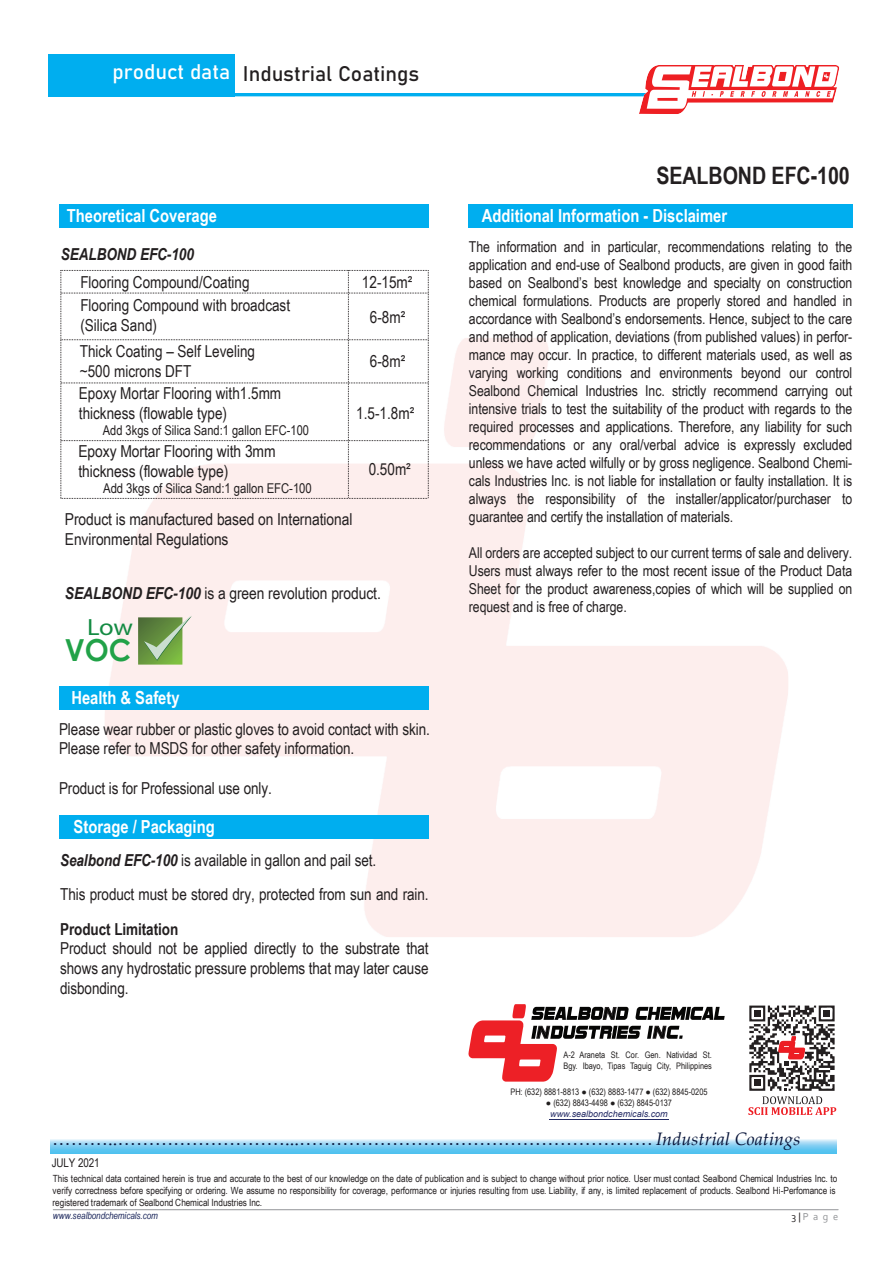
<style>
.page{position:relative;width:893px;height:1263px;background:#fff}
.page>*{position:absolute;margin:0;border:0;box-sizing:border-box;transform-origin:0 0}
.t1{font:700 30.45px "Century Gothic";color:#21a248;scale:.94 1}
.t2{font:700 24px "Arial Narrow";letter-spacing:-.005em;color:#231f20}
.t3{font:300 23.55px "Myriad Pro";color:#148b43;scale:1.13 1}
.t4{font:21px "Bahnschrift";color:#231f20}
.t5{font:700 18px "Arial Narrow";color:#fff}
.t6{font:18px "Palatino Linotype";color:#071439}
.t7{font:16.5px/19.8px "Arial Narrow";letter-spacing:-.005em;color:#231f20}
.t8{font:700 16.5px "Arial Narrow";letter-spacing:-.005em;color:#231f20}
.t9{font:italic 700 16.5px "Arial Narrow";letter-spacing:-.005em;color:#231f20}
.t10{font:15px/18px "Arial Narrow";letter-spacing:-.005em;color:#231f20;text-align:justify}
.t11{font:13.5px "Arial Narrow";color:#231f20}
.t12{font:12px "Arial Narrow";letter-spacing:-.01em;color:#231f20}
.t13{font:10.5px "Corbel";color:#939598}
.t14{font:9.9px/11.9px "Arial Narrow";color:#231f20}
.t15{font:italic 9.9px "Arial Narrow";color:#1d285c}
.t16{font:9px/10.8px "Arial Narrow";color:#211e1e}
.t17{font:italic 9px "Arial";color:#242b65}
.s1{color:#fff}
.s2{font-weight:700;font-style:italic}
.s3{font-style:italic}
.s4{color:#231f20}
</style>
<div class="page">
<hr style="left:549px;top:1119px;width:119px;height:1px;background:#242b65">
<svg style="left:468px;top:1004px;width:257px;height:77px"></svg>
<svg style="left:748px;top:1005px;width:88px;height:110px"></svg>
<svg style="left:51px;top:1139px;width:785px;height:14px;background:#8bd2f3"></svg>
<hr style="left:53px;top:1209px;width:785px;height:1px;background:#939598">
<hr style="left:48px;top:93px;width:615px;height:3px;background:#00aeef">
<div style="left:48px;top:54px;width:187px;height:43px;background:#00aeef"></div>
<img style="left:637px;top:65px;width:202px;height:49px">
<img style="left:105px;top:338px;width:683px;height:599px">
<div style="left:60px;top:816px;width:369px;height:23px;background:#00aeef"></div>
<div style="left:469px;top:204px;width:384px;height:23px;background:#00aeef"></div>
<svg style="left:138px;top:615px;width:54px;height:50px;background:#90ae73"></svg>
<div style="left:59px;top:204px;width:370px;height:23px;background:#00aeef"></div>
<svg style="left:60px;top:270px;width:369px;height:229px"></svg>
<div style="left:59px;top:687px;width:370px;height:23px;background:#00aeef"></div>
<h3 class="t4" style="left:113px;top:57px;width:308px"><span class="s1">product data</span> Industrial Coatings</h3>
<p class="t5" style="left:67px;top:202px;width:152px">Theoretical Coverage</p>
<p class="t9" style="left:61px;top:241px;width:135px">SEALBOND EFC-100</p>
<p class="t7" style="left:80px;top:271px;width:171px">Flooring Compound/Coating</p>
<p class="t7" style="left:362px;top:272px;width:52px">12-15m²</p>
<p class="t7" style="left:80px;top:295px;width:211px">Flooring Compound with broadcast (Silica Sand)</p>
<p class="t7" style="left:370px;top:307px;width:37px">6-8m²</p>
<p class="t7" style="left:80px;top:340px;width:177px">Thick Coating – Self Leveling ~500 microns DFT</p>
<p class="t7" style="left:370px;top:350px;width:37px">6-8m²</p>
<p class="t7" style="left:79px;top:383px;width:204px">Epoxy Mortar Flooring with1.5mm thickness (flowable type)</p>
<p class="t11" style="left:103px;top:420px;width:208px">Add 3kgs of Silica Sand:1 gallon EFC-100</p>
<p class="t7" style="left:356px;top:403px;width:59px">1.5-1.8m²</p>
<p class="t7" style="left:78px;top:440px;width:199px">Epoxy Mortar Flooring with 3mm thickness (flowable type)</p>
<p class="t11" style="left:103px;top:478px;width:210px">Add 3kgs of Silica Sand:1 gallon EFC-100</p>
<p class="t7" style="left:369px;top:459px;width:44px">0.50m²</p>
<p class="t7" style="left:65px;top:509px;width:289px">Product is manufactured based on International<br>Environmental Regulations</p>
<p class="t7" style="left:65px;top:583px;width:318px"><span class="s2">SEALBOND EFC-100</span> is a green revolution product.</p>
<h3 class="t3" style="left:87px;top:613px;width:42px">Low</h3>
<h1 class="t1" style="left:65px;top:627px;width:72px">VOC</h1>
<p class="t5" style="left:71px;top:684px;width:110px">Health &amp; Safety</p>
<p class="t7" style="left:59px;top:718px;width:372px">Please wear rubber or plastic gloves to avoid contact with skin.<br>Please refer to MSDS for other safety information.</p>
<p class="t7" style="left:59px;top:777px;width:214px">Product is for Professional use only.</p>
<p class="t5" style="left:74px;top:813px;width:143px">Storage / Packaging</p>
<p class="t7" style="left:60px;top:843px;width:370px;line-height:34.2px"><span class="s2">Sealbond EFC-100</span> is available in gallon and pail set.<br>This product must be stored dry, protected from sun and rain.</p>
<p class="t8" style="left:60px;top:916px;width:120px">Product Limitation</p>
<p class="t7" style="left:60px;top:938px;width:370px;text-align:justify">Product should not be applied directly to the substrate that shows any hydrostatic pressure problems that may later cause disbonding.</p>
<h2 class="t2" style="left:656px;top:157px;width:195px">SEALBOND EFC-100</h2>
<p class="t5" style="left:482px;top:202px;width:247px">Additional Information - Disclaimer</p>
<p class="t10" style="left:469px;top:237px;width:385px">The information and in particular, recommendations relating to the application and end-use of Sealbond products, are given in good faith based on Sealbond’s best knowledge and specialty on construction chemical formulations. Products are properly stored and handled in accordance with Sealbond’s endorsements. Hence, subject to the care and method of application, deviations (from published values) in perfor&shy;mance may occur. In practice, to different materials used, as well as varying working conditions and environments beyond our control Sealbond Chemical Industries Inc. strictly recommend carrying out intensive trials to test the suitability of the product with regards to the required processes and applications. Therefore, any liability for such recommendations or any oral/verbal advice is expressly excluded unless we have acted wilfully or by gross negligence. Sealbond Chemi&shy;cals Industries Inc. is not liable for installation or faulty installation. It is always the responsibility of the installer/applicator/purchaser to guarantee and certify the installation of materials.</p>
<p class="t10" style="left:469px;top:543px;width:385px">All orders are accepted subject to our current terms of sale and delivery.<br>Users must always refer to the most recent issue of the Product Data Sheet for the product awareness,copies of which will be supplied on request and is free of charge.</p>
<p class="t16" style="left:563px;top:1049px;width:150px">A-2 Araneta St. Cor. Gen. Natividad St.<br>Bgy. Ibayo, Tipas Taguig City, Philippines</p>
<p class="t16" style="left:510px;top:1086px;width:199px">PH: (632) 8881-8813 ● (632) 8883-1477 ● (632) 8845-0205</p>
<p class="t16" style="left:546px;top:1097px;width:128px">● (632) 8843-4498 ● (632) 8845-0137</p>
<p class="t17" style="left:550px;top:1108px;width:119px">www.sealbondchemicals.com</p>
<p class="t6" style="left:52px;top:1126px;width:750px">………..………………………...………………………………………………… <span class="s3">Industrial Coatings</span></p>
<p class="t12" style="left:52px;top:1154px;width:49px">JULY 2021</p>
<p class="t14" style="left:53px;top:1172px;width:786px">This technical data contained herein is true and accurate to the best of our knowledge on the date of publication and is subject to change without prior notice. User must contact Sealbond Chemical Industries Inc. to verify correctness before specifying or ordering. We assume no responsibility for coverage, performance or injuries resulting from use. Liability, if any, is limited replacement of products. Sealbond Hi-Perfomance is registered trademark of Sealbond Chemical Industries Inc.</p>
<p class="t15" style="left:53px;top:1208px;width:107px">www.sealbondchemicals.com</p>
<p class="t13" style="left:791px;top:1210px;width:48px"><span class="s4">3|</span>Page</p>
</div>
